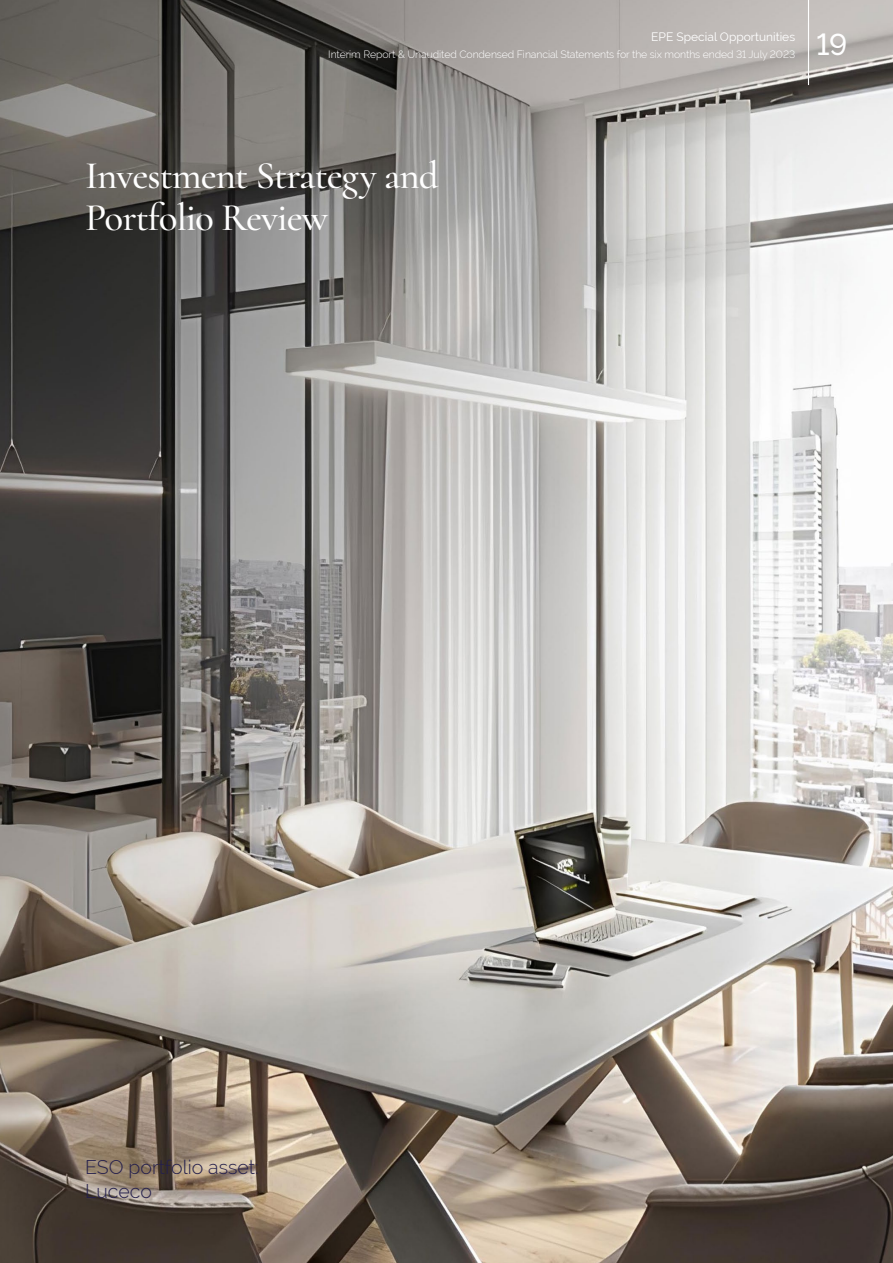
<style>
.page{position:relative;width:893px;height:1263px;background:#fff}
.page>*{position:absolute;margin:0;border:0;box-sizing:border-box;transform-origin:0 0}
.t1{font:500 39px/42px "Cormorant";letter-spacing:-.025em;color:#fff}
.t2{font:500 30px "Raleway";color:#fff}
.t3{font:300 19.5px/24px "Raleway";color:#25204c}
.t4{font:12px "Raleway";color:#fff}
.t5{font:300 10.5px "Raleway";letter-spacing:-.01em;color:#fff}
</style>
<div class="page">
<img style="left:0;top:0;width:893px;height:1263px">
<hr style="left:808px;top:0;width:1px;height:85px;background:#fff">
<p class="t4" style="left:651px;top:30px;width:145px">EPE Special Opportunities</p>
<p class="t5" style="left:328px;top:48px;width:468px">Interim Report &amp; Unaudited Condensed Financial Statements for the six months ended 31 July 2023</p>
<h2 class="t2" style="left:816px;top:27px;width:32px">19</h2>
<h1 class="t1" style="left:85px;top:154px;width:355px">Investment Strategy and<br>Portfolio Review</h1>
<h3 class="t3" style="left:85px;top:1155px;width:175px">ESO portfolio asset:<br>Luceco</h3>
</div>
